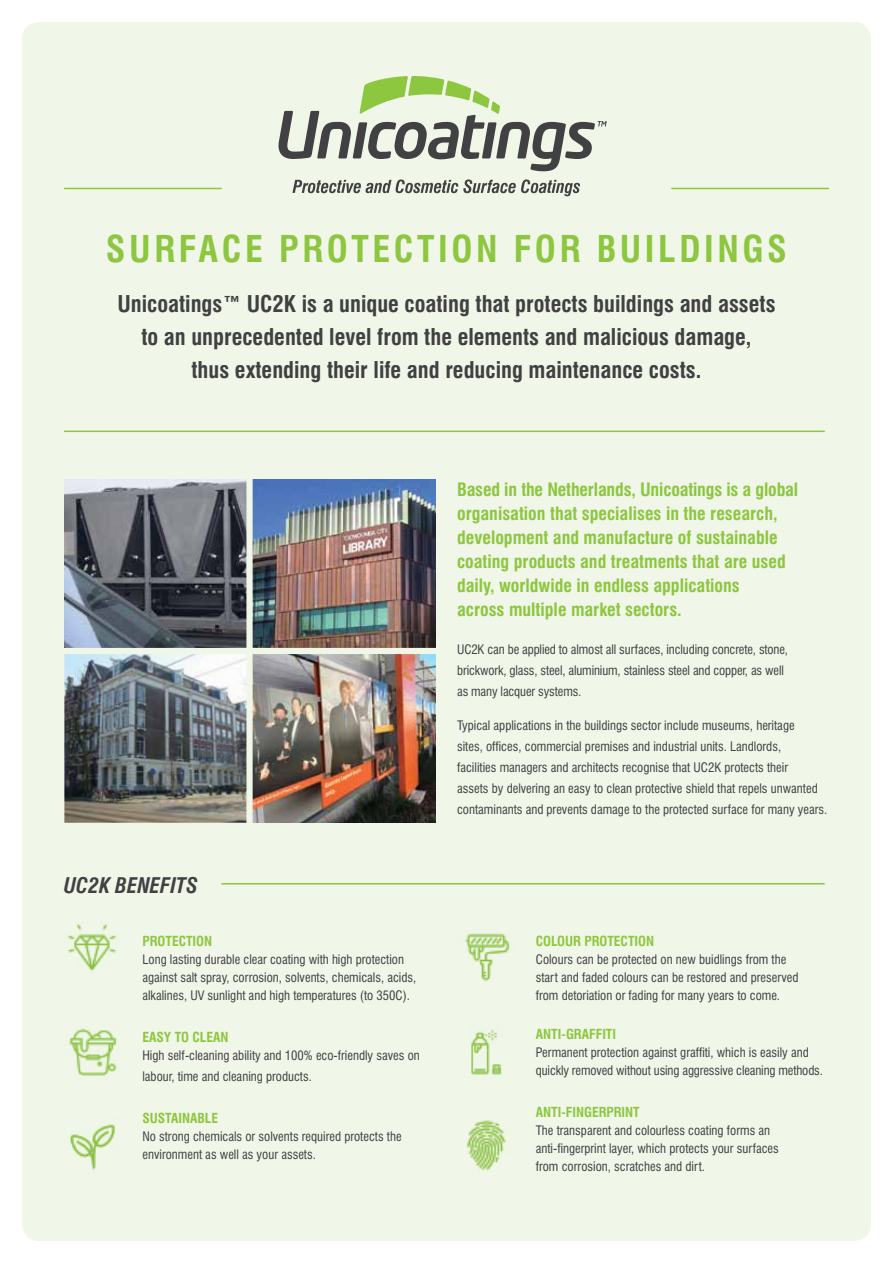
<style>
.page{position:relative;width:893px;height:1263px;background:#fff}
.page>*{position:absolute;margin:0;border:0;box-sizing:border-box;transform-origin:0 0}
.t1{font:700 condensed 36px "Swiss 721 BT";letter-spacing:.1em;color:#8dc63f}
.t2{font:700 condensed 22.5px/33px "Swiss 721 BT";color:#414042;text-align:center}
.t3{font:italic 700 condensed 21px "Swiss 721 BT";color:#414042}
.t4{font:700 condensed 18px/24px "Swiss 721 BT";color:#8dc63f}
.t5{font:700 condensed 13.5px "Swiss 721 BT";color:#8dc63f}
.t6{font:condensed 12.75px/18px "Swiss 721 BT";color:#414042}
</style>
<div class="page">
<div style="left:22px;top:22px;width:849px;height:1219px;background:#f0f7e8;border-radius:17px"></div>
<img style="left:64px;top:480px;width:182px;height:168px">
<img style="left:253px;top:480px;width:182px;height:168px">
<hr style="left:672px;top:188px;width:156px;height:1px;background:#8dc63f">
<hr style="left:65px;top:188px;width:156px;height:1px;background:#8dc63f">
<hr style="left:222px;top:883px;width:602px;height:1px;background:#8dc63f">
<hr style="left:65px;top:431px;width:759px;height:1px;background:#8dc63f">
<img style="left:68px;top:923px;width:48px;height:49px">
<img style="left:471px;top:1030px;width:31px;height:45px">
<img style="left:69px;top:1028px;width:48px;height:48px">
<img style="left:465px;top:933px;width:45px;height:49px">
<img style="left:70px;top:1124px;width:45px;height:46px">
<img style="left:466px;top:1120px;width:40px;height:51px">
<img style="left:64px;top:654px;width:182px;height:169px">
<img style="left:253px;top:654px;width:182px;height:169px">
<svg style="left:279px;top:76px;width:328px;height:95px"></svg>
<svg style="left:292px;top:179px;width:288px;height:17px"></svg>
<h1 class="t1" style="left:106px;top:228px;width:682px">SURFACE PROTECTION FOR BUILDINGS</h1>
<h2 class="t2" style="left:117px;top:288px;width:660px">Unicoatings™ UC2K is a unique coating that protects buildings and assets to an unprecedented level from the elements and malicious damage,<br>thus extending their life and reducing maintenance costs.</h2>
<h3 class="t3" style="left:64px;top:873px;width:136px">UC2K BENEFITS</h3>
<p class="t5" style="left:142px;top:932px;width:71px">PROTECTION</p>
<p class="t6" style="left:142px;top:950px;width:275px">Long lasting durable clear coating with high protection against salt spray, corrosion, solvents, chemicals, acids, alkalines, UV sunlight and high temperatures (to 350C).</p>
<p class="t5" style="left:142px;top:1028px;width:88px">EASY TO CLEAN</p>
<p class="t6" style="left:142px;top:1044px;width:279px;line-height:21px">High self-cleaning ability and 100% eco-friendly saves on labour, time and cleaning products.</p>
<p class="t5" style="left:142px;top:1109px;width:77px">SUSTAINABLE</p>
<p class="t6" style="left:142px;top:1127px;width:261px">No strong chemicals or solvents required protects the environment as well as your assets.</p>
<p class="t4" style="left:457px;top:477px;width:343px">Based in the Netherlands, Unicoatings is a global organisation that specialises in the research, development and manufacture of sustainable coating products and treatments that are used daily, worldwide in endless applications<br>across multiple market sectors.</p>
<p class="t6" style="left:457px;top:639px;width:333px;line-height:21px">UC2K can be applied to almost all surfaces, including concrete, stone, brickwork, glass, steel, aluminium, stainless steel and copper, as well as many lacquer systems.</p>
<p class="t6" style="left:457px;top:715px;width:372px;line-height:21px">Typical applications in the buildings sector include museums, heritage<br>sites, offices, commercial premises and industrial units. Landlords,<br>facilities managers and architects recognise that UC2K protects their<br>assets by delvering an easy to clean protective shield that repels unwanted contaminants and prevents damage to the protected surface for many years.</p>
<p class="t5" style="left:536px;top:932px;width:120px">COLOUR PROTECTION</p>
<p class="t6" style="left:536px;top:950px;width:264px">Colours can be protected on new buidlings from the start and faded colours can be restored and preserved from detoriation or fading for many years to come.</p>
<p class="t5" style="left:536px;top:1025px;width:82px">ANTI-GRAFFITI</p>
<p class="t6" style="left:536px;top:1043px;width:289px">Permanent protection against graffiti, which is easily and quickly removed without using aggressive cleaning methods.</p>
<p class="t5" style="left:536px;top:1103px;width:105px">ANTI-FINGERPRINT</p>
<p class="t6" style="left:536px;top:1121px;width:245px">The transparent and colourless coating forms an anti-fingerprint layer, which protects your surfaces from corrosion, scratches and dirt.</p>
</div>
